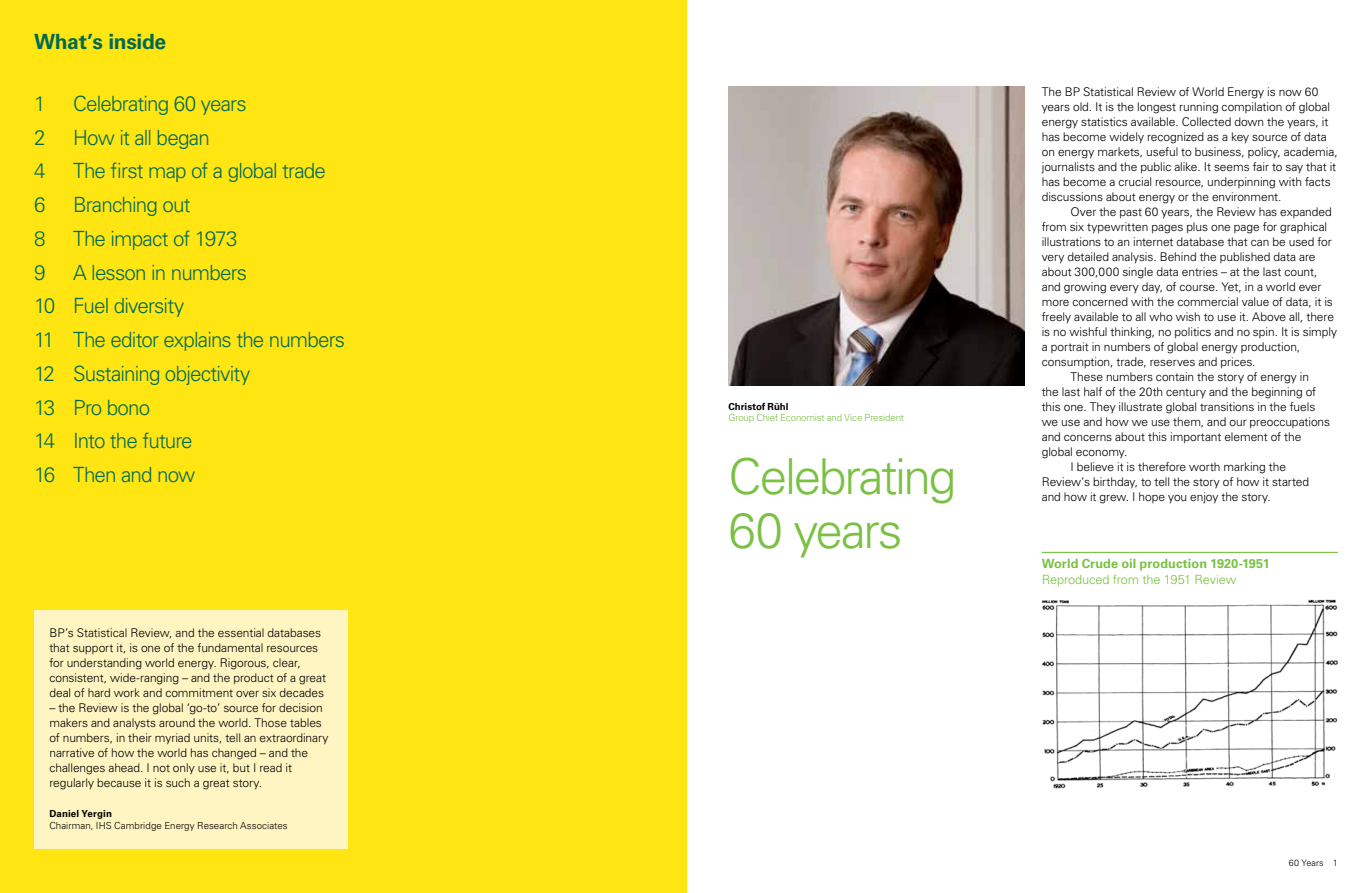
<style>
.page{position:relative;width:1372px;height:893px;background:#fff}
.page>*{position:absolute;margin:0;border:0;box-sizing:border-box;transform-origin:0 0}
.t1{font:300 49.5px "Univers GT";letter-spacing:-.045em;color:#7ac143}
.t2{font:300 21px/33.8px "Univers GT";letter-spacing:-.04em;color:#006a51}
.t3{font:700 21px "Univers GT";letter-spacing:-.015em;color:#006a51}
.t4{font:700 12.75px "Univers GT";color:#7ac143}
.t5{font:300 12.75px "Univers GT";letter-spacing:-.01em;color:#7ac143}
.t6{font:300 12px/15px "Univers GT";letter-spacing:-.005em;color:#000}
.t7{font:300 9.75px "Univers GT";letter-spacing:.005em;color:#000}
.t8{font:300 9.75px "Univers GT";letter-spacing:-.02em;color:#7ac143}
.t9{font:700 9.75px "Univers GT";letter-spacing:-.005em;color:#000}
.t10{font:300 9px "Univers GT";letter-spacing:.005em;color:#000}
</style>
<div class="page">
<div style="left:0;top:0;width:686px;height:893px;background:#ffe512"></div>
<div style="left:34px;top:610px;width:313px;height:238px;background:#fff5c2"></div>
<img style="left:728px;top:87px;width:296px;height:298px">
<img style="left:1041px;top:599px;width:297px;height:190px">
<hr style="left:1041px;top:552px;width:296px;height:1px;background:#7ac143">
<h2 class="t3" style="left:34px;top:30px;width:134px">What’s inside</h2>
<h2 class="t2" style="left:34px;top:87px;width:13px">1</h2>
<h2 class="t2" style="left:73px;top:87px;width:175px">Celebrating 60 years</h2>
<h2 class="t2" style="left:34px;top:120px;width:13px">2</h2>
<h2 class="t2" style="left:73px;top:120px;width:138px">How it all began</h2>
<h2 class="t2" style="left:34px;top:154px;width:13px">4</h2>
<h2 class="t2" style="left:73px;top:154px;width:254px">The first map of a global trade</h2>
<h2 class="t2" style="left:34px;top:188px;width:13px">6</h2>
<h2 class="t2" style="left:73px;top:188px;width:119px">Branching out</h2>
<h2 class="t2" style="left:34px;top:221px;width:13px">8</h2>
<h2 class="t2" style="left:73px;top:221px;width:166px">The impact of 1973</h2>
<h2 class="t2" style="left:34px;top:255px;width:13px">9</h2>
<h2 class="t2" style="left:34px;top:255px;width:313px;text-indent:39px">A lesson in numbers<br>10 Fuel diversity<br>11 The editor explains the numbers<br>12 Sustaining objectivity<br>13 Pro bono<br>14 Into the future<br>16 Then and now</h2>
<p class="t6" style="left:49px;top:625px;width:278px">BP’s Statistical Review, and the essential databases that support it, is one of the fundamental resources for understanding world energy. Rigorous, clear, consistent, wide-ranging – and the product of a great deal of hard work and commitment over six decades</p>
<p class="t6" style="left:49px;top:700px;width:281px">– the Review is the global ‘go-to’ source for decision makers and analysts around the world. Those tables of numbers, in their myriad units, tell an extraordinary narrative of how the world has changed – and the challenges ahead. I not only use it, but I read it regularly because it is such a great story.</p>
<p class="t9" style="left:49px;top:807px;width:64px">Daniel Yergin</p>
<p class="t7" style="left:49px;top:819px;width:240px">Chairman, IHS Cambridge Energy Research Associates</p>
<p class="t9" style="left:728px;top:401px;width:61px">Christof Rühl</p>
<p class="t8" style="left:728px;top:412px;width:177px">Group Chief Economist and Vice President</p>
<h1 class="t1" style="left:728px;top:447px;width:229px">Celebrating</h1>
<h1 class="t1" style="left:728px;top:501px;width:175px">60 years</h1>
<p class="t6" style="left:1041px;top:84px;width:297px">The BP Statistical Review of World Energy is now 60 years old. It is the longest running compilation of global energy statistics available. Collected down the years, it has become widely recognized as a key source of data on energy markets, useful to business, policy, academia, journalists and the public alike. It seems fair to say that it has become a crucial resource, underpinning with facts discussions about energy or the environment.</p>
<p class="t6" style="left:1070px;top:204px;width:263px">Over the past 60 years, the Review has expanded</p>
<p class="t6" style="left:1041px;top:219px;width:287px">from six typewritten pages plus one page for graphical</p>
<p class="t6" style="left:1041px;top:234px;width:291px">illustrations to an internet database that can be used for</p>
<p class="t6" style="left:1041px;top:249px;width:275px">very detailed analysis. Behind the published data are</p>
<p class="t6" style="left:1041px;top:264px;width:277px">about 300,000 single data entries – at the last count,</p>
<p class="t6" style="left:1041px;top:279px;width:281px">and growing every day, of course. Yet, in a world ever</p>
<p class="t6" style="left:1041px;top:294px;width:292px">more concerned with the commercial value of data, it is</p>
<p class="t6" style="left:1041px;top:309px;width:294px">freely available to all who wish to use it. Above all, there</p>
<p class="t6" style="left:1041px;top:324px;width:297px">is no wishful thinking, no politics and no spin. It is simply</p>
<p class="t6" style="left:1041px;top:339px;width:260px">a portrait in numbers of global energy production,</p>
<p class="t6" style="left:1041px;top:354px;width:215px">consumption, trade, reserves and prices.</p>
<p class="t6" style="left:1070px;top:369px;width:240px">These numbers contain the story of energy in</p>
<p class="t6" style="left:1041px;top:384px;width:276px">the last half of the 20th century and the beginning of</p>
<p class="t6" style="left:1041px;top:399px;width:275px">this one. They illustrate global transitions in the fuels</p>
<p class="t6" style="left:1041px;top:414px;width:290px">we use and how we use them, and our preoccupations</p>
<p class="t6" style="left:1041px;top:429px;width:261px">and concerns about this important element of the</p>
<p class="t6" style="left:1041px;top:444px;width:87px">global economy.</p>
<p class="t6" style="left:1070px;top:459px;width:217px">I believe it is therefore worth marking the</p>
<p class="t6" style="left:1041px;top:474px;width:269px">Review’s birthday, to tell the story of how it started</p>
<p class="t6" style="left:1041px;top:489px;width:231px">and how it grew. I hope you enjoy the story.</p>
<p class="t4" style="left:1041px;top:556px;width:230px">World Crude oil production 1920-1951</p>
<p class="t5" style="left:1041px;top:571px;width:196px">Reproduced from the 1951 Review</p>
<p class="t10" style="left:1288px;top:857px;width:51px">60 Years 1</p>
</div>
